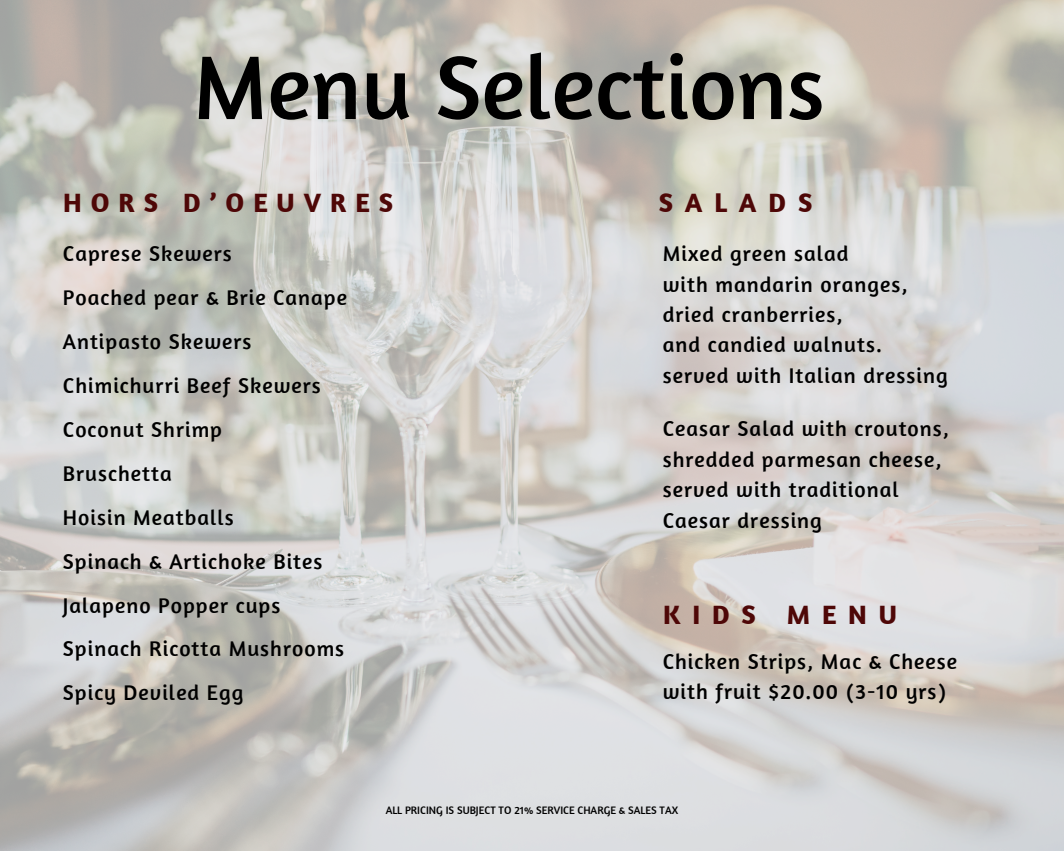
<style>
.page{position:relative;width:1064px;height:851px;background:#fff}
.page>*{position:absolute;margin:0;border:0;box-sizing:border-box;transform-origin:0 0}
.t1{font:91.65px "Amaranth";color:#000}
.t2{font:700 27.15px "Amaranth";letter-spacing:.44em;color:#4e0707}
.t3{font:700 27.15px "Amaranth";letter-spacing:.33em;color:#4e0707}
.t4{font:21.75px/43.8px "Amaranth";letter-spacing:.045em;color:#000}
.t5{font:11.1px "Amaranth";color:#000}
</style>
<div class="page">
<img style="left:0;top:0;width:1063px;height:850px">
<h3 class="t1" style="left:193px;top:30px;width:633px">Menu Selections</h3>
<p class="t3" style="left:63px;top:185px;width:331px">HORS D’OEUVRES</p>
<h2 class="t2" style="left:658px;top:185px;width:155px">SALADS</h2>
<p class="t4" style="left:63px;top:231px;width:285px">Caprese Skewers<br>Poached pear &amp; Brie Canape<br>Antipasto Skewers<br>Chimichurri Beef Skewers<br>Coconut Shrimp<br>Bruschetta<br>Hoisin Meatballs<br>Spinach &amp; Artichoke Bites<br>Jalapeno Popper cups<br>Spinach Ricotta Mushrooms</p>
<h1 class="t4" style="left:63px;top:670px;width:182px">Spicy Deviled Egg</h1>
<h3 class="t4" style="left:662px;top:238px;width:286px;line-height:30.3px">Mixed green salad<br>with mandarin oranges, dried cranberries,<br>and candied walnuts. served with Italian dressing</h3>
<h2 class="t4" style="left:662px;top:413px;width:288px;line-height:30.3px">Ceasar Salad with croutons, shredded parmesan cheese, served with traditional<br>Caesar dressing</h2>
<h2 class="t2" style="left:663px;top:597px;width:235px">KIDS MENU</h2>
<h3 class="t4" style="left:662px;top:645px;width:296px;line-height:30.3px">Chicken Strips, Mac &amp; Cheese with fruit $20.00 (3-10 yrs)</h3>
<h3 class="t5" style="left:385px;top:802px;width:294px">ALL PRICING IS SUBJECT TO 21% SERVICE CHARGE &amp; SALES TAX</h3>
</div>
